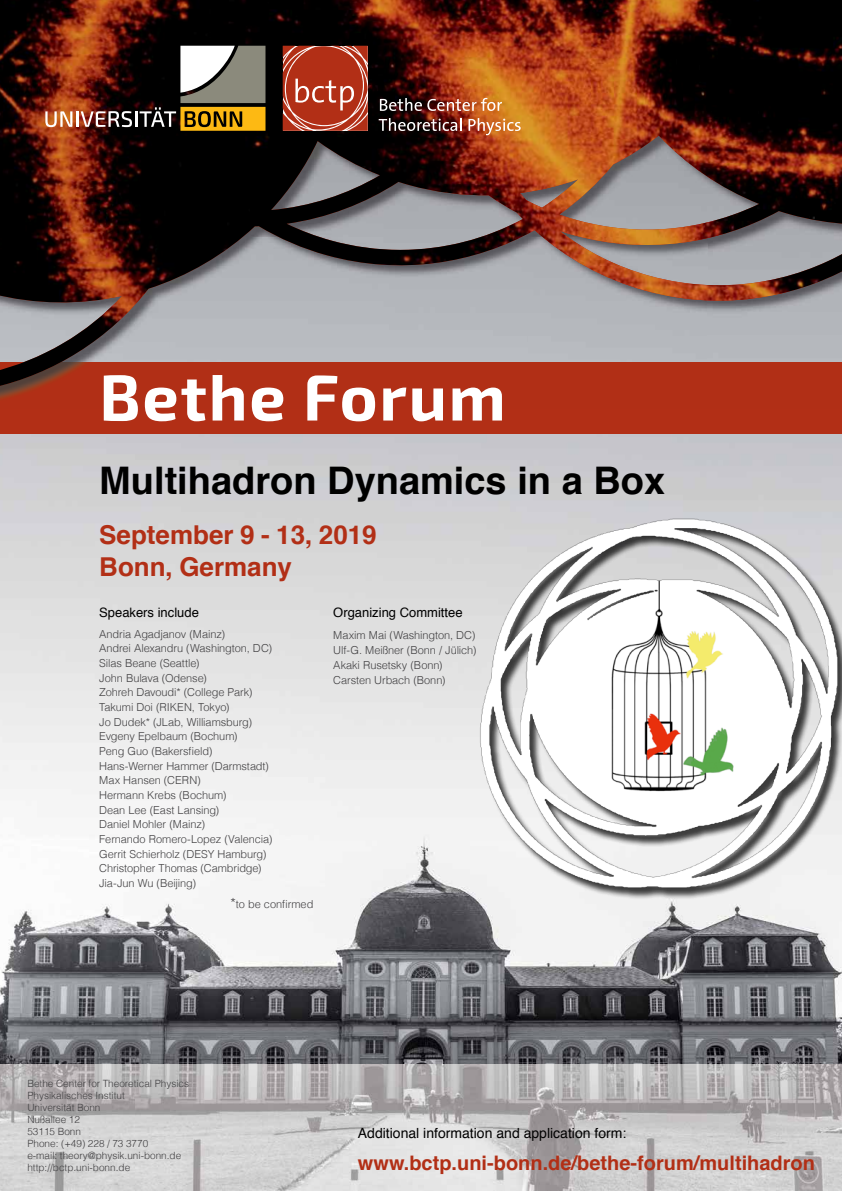
<style>
.page{position:relative;width:842px;height:1191px;background:#fff}
.page>*{position:absolute;margin:0;border:0;box-sizing:border-box;transform-origin:0 0}
.t1{font:700 65px "Exo 2";letter-spacing:.025em;color:#fff}
.t2{font:700 38px "Helvetica";color:#000}
.t3{font:700 26px/31.7px "Helvetica";color:#b22f16}
.t4{font:700 20px "Helvetica";color:#b22f16}
.t5{font:14px "Helvetica";color:#000}
.t6{font:13px "Helvetica";color:#000}
.t7{font:300 11px/14.7px "Helvetica";letter-spacing:-.01em;color:#414042}
.t8{font:300 10px/12px "Helvetica";color:#414042}
.s1{font-size:14px}
</style>
<div class="page">
<img style="left:0;top:434px;width:842px;height:630px">
<div style="left:0;top:363px;width:842px;height:71px;background:#b22f16"></div>
<img style="left:0;top:0;width:842px;height:388px">
<img style="left:0;top:1064px;width:842px;height:127px">
<svg style="left:380px;top:98px;width:122px;height:13px;background:#966551"></svg>
<svg style="left:379px;top:118px;width:83px;height:13px"></svg>
<svg style="left:468px;top:118px;width:53px;height:17px"></svg>
<svg style="left:283px;top:46px;width:85px;height:85px;background:#be4f3a"></svg>
<svg style="left:45px;top:46px;width:220px;height:85px;background:#77543c"></svg>
<img style="left:464px;top:506px;width:378px;height:414px">
<h1 class="t1" style="left:99px;top:359px;width:408px">Bethe Forum</h1>
<h2 class="t2" style="left:99px;top:450px;width:567px">Multihadron Dynamics in a Box</h2>
<h3 class="t3" style="left:99px;top:519px;width:279px">September 9 - 13, 2019<br>Bonn, Germany</h3>
<p class="t6" style="left:99px;top:602px;width:101px">Speakers include</p>
<p class="t7" style="left:99px;top:625px;width:175px">Andria Agadjanov (Mainz)<br>Andrei Alexandru (Washington, DC)<br>Silas Beane (Seattle)<br>John Bulava (Odense)<br>Zohreh Davoudi* (College Park)<br>Takumi Doi (RIKEN, Tokyo)<br>Jo Dudek* (JLab, Williamsburg)<br>Evgeny Epelbaum (Bochum)<br>Peng Guo (Bakersfield)<br>Hans-Werner Hammer (Darmstadt)<br>Max Hansen (CERN)<br>Hermann Krebs (Bochum)<br>Dean Lee (East Lansing)<br>Daniel Mohler (Mainz)<br>Fernando Romero-Lopez (Valencia)<br>Gerrit Schierholz (DESY Hamburg)<br>Christopher Thomas (Cambridge)<br>Jia-Jun Wu (Beijing)</p>
<p class="t7" style="left:230px;top:895px;width:85px"><span class="s1">*</span>to be confirmed</p>
<p class="t6" style="left:333px;top:602px;width:131px">Organizing Committee</p>
<p class="t7" style="left:333px;top:626px;width:145px;line-height:15px">Maxim Mai (Washington, DC)<br>Ulf-G. Meißner (Bonn / Jülich)<br>Akaki Rusetsky (Bonn)<br>Carsten Urbach (Bonn)</p>
<p class="t8" style="left:27px;top:1076px;width:163px">Bethe Center for Theoretical Physics<br>Physikalisches Institut<br>Universität Bonn<br>Nußallee 12<br>53115 Bonn<br>Phone: (+49) 228 / 73 3770<br>e-mail: theory@physik.uni-bonn.de http://bctp.uni-bonn.de</p>
<p class="t5" style="left:358px;top:1122px;width:270px">Additional information and application form:</p>
<h3 class="t4" style="left:358px;top:1146px;width:459px">www.bctp.uni-bonn.de/bethe-forum/multihadron</h3>
</div>
